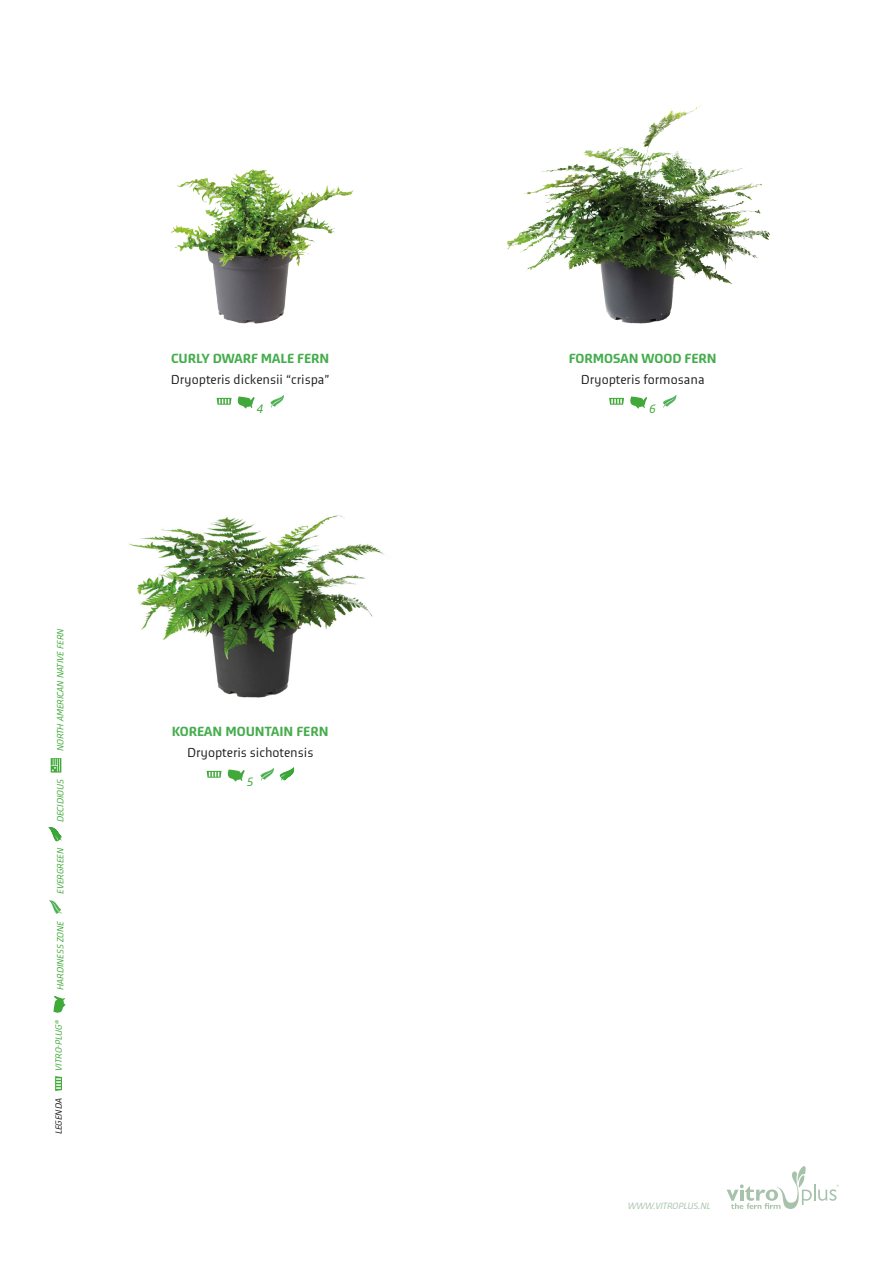
<style>
.page{position:relative;width:893px;height:1263px;background:#fff}
.page>*{position:absolute;margin:0;border:0;box-sizing:border-box;transform-origin:0 0}
.t1{font:700 13.2px "Meran Pro";color:#45ad4d}
.t2{font:12.9px "Meran Pro";color:#1d1d1b}
.Broodtekst{font:italic 12px "Meran Pro";color:#40a939}
.Broodtekst-2{font:italic 9px "Meran Pro";color:#40a939}
.Broodtekst-3{font:italic 9px "Meran Pro";color:#a7c2ab}
.Broodtekst-4{font:italic 9px "Meran Pro";color:#1d1d1b}
</style>
<div class="page">
<svg style="left:53px;top:996px;width:13px;height:17px"></svg>
<svg style="left:51px;top:758px;width:10px;height:14px"></svg>
<svg style="left:55px;top:1076px;width:7px;height:15px"></svg>
<svg style="left:49px;top:900px;width:13px;height:14px"></svg>
<svg style="left:49px;top:827px;width:13px;height:15px"></svg>
<svg style="left:727px;top:1166px;width:112px;height:43px"></svg>
<img style="left:129px;top:515px;width:256px;height:183px">
<svg style="left:207px;top:771px;width:15px;height:7px"></svg>
<svg style="left:228px;top:769px;width:17px;height:13px"></svg>
<svg style="left:260px;top:768px;width:14px;height:13px"></svg>
<svg style="left:280px;top:767px;width:14px;height:14px"></svg>
<img style="left:171px;top:169px;width:183px;height:155px">
<svg style="left:217px;top:398px;width:15px;height:7px"></svg>
<svg style="left:238px;top:396px;width:17px;height:13px"></svg>
<svg style="left:270px;top:395px;width:14px;height:13px"></svg>
<img style="left:506px;top:105px;width:264px;height:219px">
<svg style="left:609px;top:398px;width:15px;height:7px"></svg>
<svg style="left:630px;top:396px;width:17px;height:13px"></svg>
<svg style="left:663px;top:395px;width:13px;height:13px"></svg>
<p class="Broodtekst-2" style="left:54px;top:751px;width:125px;rotate:-90deg">NORTH AMERICAN NATIVE FERN</p>
<p class="Broodtekst-2" style="left:54px;top:822px;width:45px;rotate:-90deg">DECIDIOUS</p>
<p class="Broodtekst-2" style="left:54px;top:894px;width:48px;rotate:-90deg">EVERGREEN</p>
<p class="Broodtekst-2" style="left:54px;top:990px;width:71px;rotate:-90deg">HARDINESS ZONE</p>
<p class="Broodtekst-2" style="left:53px;top:1071px;width:52px;rotate:-90deg">VITRO-PLUG<sup>®</sup></p>
<p class="Broodtekst-4" style="left:53px;top:1134px;width:38px;rotate:-90deg">LEGENDA</p>
<p class="t1" style="left:171px;top:349px;width:160px">CURLY DWARF MALE FERN</p>
<p class="t2" style="left:171px;top:370px;width:160px">Dryopteris dickensii “crispa”</p>
<p class="Broodtekst" style="left:257px;top:400px;width:8px">4</p>
<p class="t1" style="left:172px;top:722px;width:158px">KOREAN MOUNTAIN FERN</p>
<p class="t2" style="left:187px;top:743px;width:128px">Dryopteris sichotensis</p>
<p class="Broodtekst" style="left:247px;top:773px;width:8px">5</p>
<p class="t1" style="left:569px;top:349px;width:149px">FORMOSAN WOOD FERN</p>
<p class="t2" style="left:581px;top:370px;width:125px">Dryopteris formosana</p>
<p class="Broodtekst" style="left:649px;top:400px;width:8px">6</p>
<p class="Broodtekst-3" style="left:628px;top:1199px;width:84px">WWW.VITROPLUS.NL</p>
</div>
